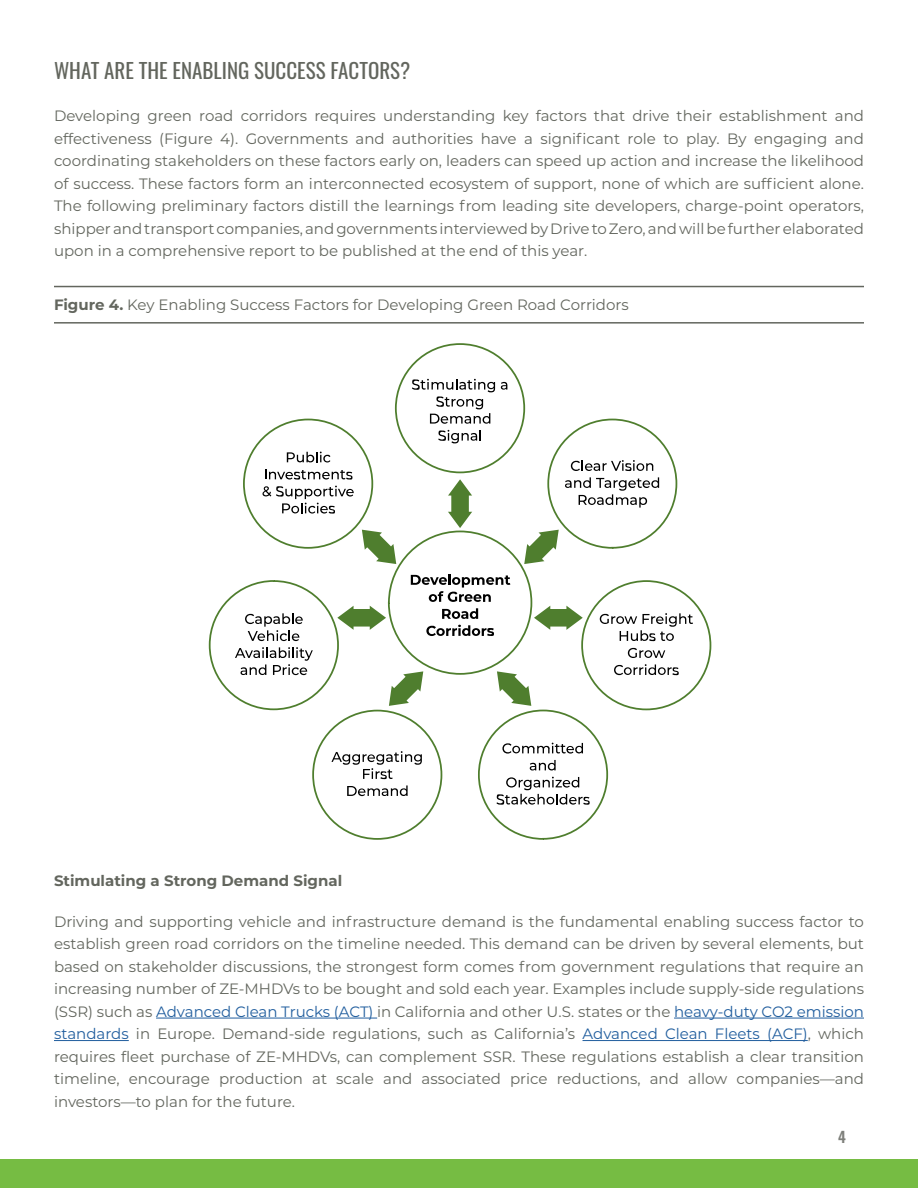
<style>
.page{position:relative;width:918px;height:1188px;background:#fff}
.page>*{position:absolute;margin:0;border:0;box-sizing:border-box;transform-origin:0 0}
.Header_4{font:21px "Oswald";color:#63665e}
.Text{font:15px/22.5px "Montserrat";color:#63665e;text-align:justify}
.Figures_and_Tables_Caption{font:15px "Montserrat";color:#63665e}
.Text-2{font:700 15px "Montserrat";color:#63665e}
.Page_Number{font:600 15px "Oswald";color:#7e807b}
.s1{font-weight:700}
.s2{color:#215e9e}
</style>
<div class="page">
<hr style="left:54px;top:322px;width:810px;height:2px;background:#63665e">
<hr style="left:54px;top:286px;width:810px;height:1px;background:#63665e">
<hr style="left:156px;top:1018px;width:221px;height:1px;background:#215e9e">
<hr style="left:674px;top:1018px;width:190px;height:1px;background:#215e9e">
<hr style="left:54px;top:1040px;width:75px;height:1px;background:#215e9e">
<hr style="left:583px;top:1040px;width:225px;height:1px;background:#215e9e">
<svg style="left:448px;top:479px;width:24px;height:49px"></svg>
<svg style="left:337px;top:606px;width:49px;height:24px"></svg>
<svg style="left:534px;top:606px;width:49px;height:24px"></svg>
<svg style="left:362px;top:530px;width:34px;height:34px"></svg>
<svg style="left:497px;top:671px;width:34px;height:35px"></svg>
<svg style="left:389px;top:671px;width:34px;height:35px"></svg>
<svg style="left:524px;top:530px;width:35px;height:34px"></svg>
<svg style="left:501px;top:382px;width:6px;height:8px"></svg>
<svg style="left:412px;top:379px;width:83px;height:45px"></svg>
<svg style="left:438px;top:430px;width:43px;height:13px"></svg>
<svg style="left:565px;top:460px;width:94px;height:48px"></svg>
<svg style="left:600px;top:613px;width:93px;height:29px"></svg>
<svg style="left:628px;top:648px;width:37px;height:10px"></svg>
<svg style="left:614px;top:664px;width:65px;height:12px"></svg>
<svg style="left:502px;top:743px;width:81px;height:11px"></svg>
<svg style="left:530px;top:760px;width:26px;height:10px"></svg>
<svg style="left:497px;top:777px;width:93px;height:28px"></svg>
<svg style="left:331px;top:751px;width:91px;height:45px"></svg>
<svg style="left:245px;top:613px;width:58px;height:28px"></svg>
<svg style="left:235px;top:647px;width:78px;height:28px"></svg>
<svg style="left:287px;top:452px;width:43px;height:10px"></svg>
<svg style="left:263px;top:469px;width:91px;height:45px"></svg>
<svg style="left:411px;top:574px;width:99px;height:28px"></svg>
<svg style="left:442px;top:608px;width:36px;height:11px"></svg>
<svg style="left:426px;top:625px;width:68px;height:11px"></svg>
<div style="left:0;top:1160px;width:918px;height:28px;background:#76bc43"></div>
<p class="Header_4" style="left:54px;top:52px;width:358px">WHAT ARE THE ENABLING SUCCESS FACTORS?</p>
<p class="Text" style="left:54px;top:104px;width:812px">Developing green road corridors requires understanding key factors that drive their establishment and effectiveness (Figure 4). Governments and authorities have a significant role to play. By engaging and coordinating stakeholders on these factors early on, leaders can speed up action and increase the likelihood of success. These factors form an interconnected ecosystem of support, none of which are sufficient alone.<br>The following preliminary factors distill the learnings from leading site developers, charge-point operators, shipper and transport companies, and governments interviewed by Drive to Zero, and will be further elaborated upon in a comprehensive report to be published at the end of this year.</p>
<p class="Figures_and_Tables_Caption" style="left:54px;top:294px;width:576px"><span class="s1">Figure 4.</span> Key Enabling Success Factors for Developing Green Road Corridors</p>
<p class="Text-2" style="left:54px;top:870px;width:290px">Stimulating a Strong Demand Signal</p>
<p class="Text" style="left:54px;top:909px;width:812px">Driving and supporting vehicle and infrastructure demand is the fundamental enabling success factor to establish green road corridors on the timeline needed. This demand can be driven by several elements, but based on stakeholder discussions, the strongest form comes from government regulations that require an increasing number of ZE-MHDVs to be bought and sold each year. Examples include supply-side regulations (SSR) such as <span class="s2">Advanced Clean Trucks (ACT)</span> in California and other U.S. states or the <span class="s2">heavy-duty CO2 emission standards</span> in Europe. Demand-side regulations, such as California’s <span class="s2">Advanced Clean Fleets (ACF)</span>, which requires fleet purchase of ZE-MHDVs, can complement SSR. These regulations establish a clear transition timeline, encourage production at scale and associated price reductions, and allow companies—and investors—to plan for the future.</p>
<p class="Page_Number" style="left:838px;top:1129px;width:9px">4</p>
</div>
